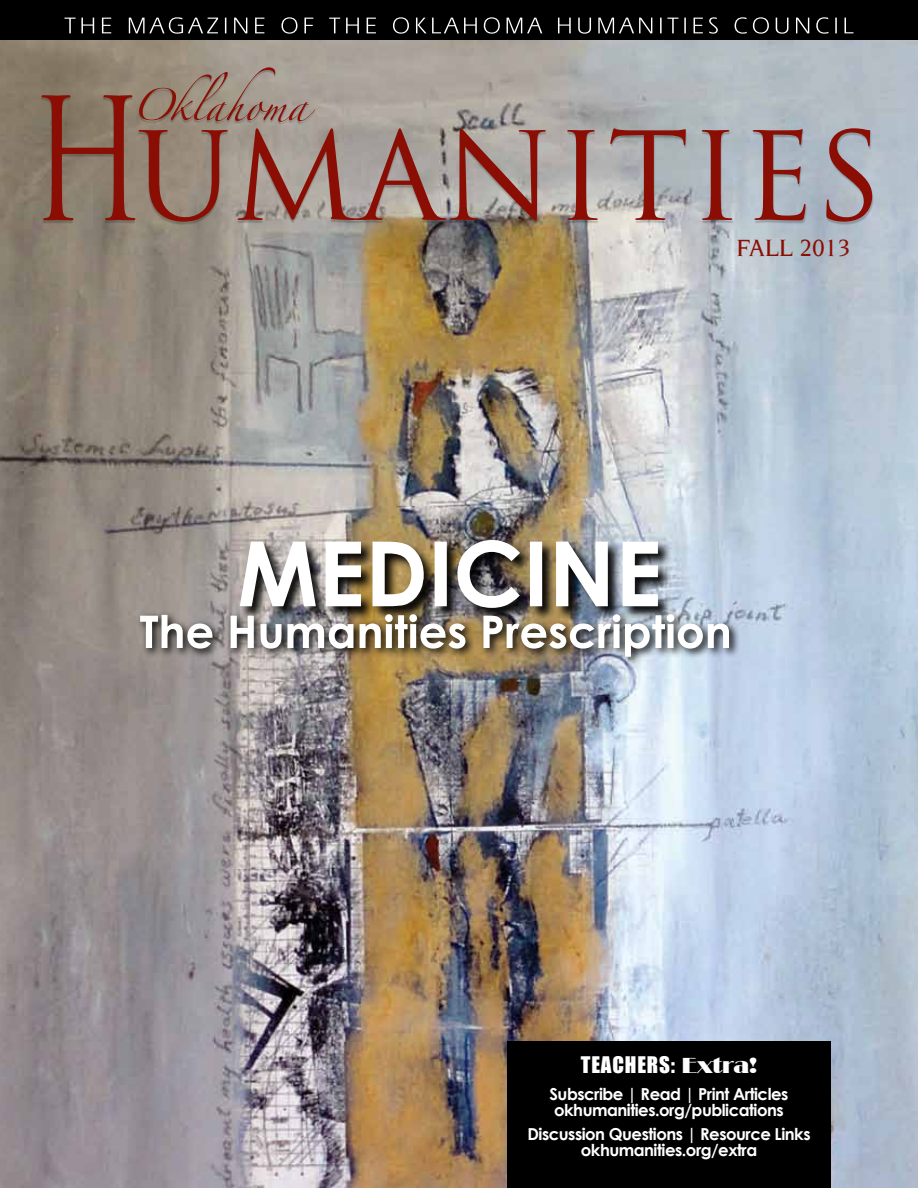
<style>
.page{position:relative;width:918px;height:1188px;background:#fff}
.page>*{position:absolute;margin:0;border:0;box-sizing:border-box;transform-origin:0 0}
.t1{font:500 25.5px "Novarese";color:#8b0e04}
.t2{font:21px "Impact";letter-spacing:.04em;color:#fff}
.t3{font:700 16.5px/16.5px "Century Gothic";letter-spacing:-.03em;color:#fff;text-align:center}
.s1{font-family:"Broadway BT"}
</style>
<div class="page">
<img style="left:0;top:40px;width:918px;height:1148px">
<div style="left:41px;top:69px;width:832px;height:156px;background:#000;opacity:.2"></div>
<svg style="left:567px;top:130px;width:31px;height:90px;background:#a87974"></svg>
<svg style="left:610px;top:128px;width:76px;height:92px;background:#a99493"></svg>
<svg style="left:702px;top:130px;width:30px;height:90px;background:#a1797a"></svg>
<svg style="left:753px;top:129px;width:53px;height:91px;background:#a28488"></svg>
<svg style="left:826px;top:128px;width:46px;height:94px;background:#a38489"></svg>
<svg style="left:42px;top:67px;width:504px;height:155px;background:#9c8177"></svg>
<div style="left:0;top:0;width:918px;height:40px;background:#000"></div>
<svg style="left:65px;top:17px;width:788px;height:17px"></svg>
<div style="left:239px;top:539px;width:433px;height:83px;background:#000;opacity:.95"></div>
<img style="left:240px;top:540px;width:418px;height:68px">
<div style="left:136px;top:610px;width:604px;height:58px;background:#000;opacity:.95"></div>
<img style="left:140px;top:614px;width:589px;height:43px">
<div style="left:507px;top:1041px;width:324px;height:147px;background:#000"></div>
<h1 class="t1" style="left:736px;top:233px;width:116px">FALL 2013</h1>
<p class="t2" style="left:581px;top:1048px;width:178px">TEACHERS: <span class="s1">Extra!</span></p>
<p class="t3" style="left:550px;top:1085px;width:240px;text-align:left">Subscribe | Read | Print Articles okhumanities.org/publications</p>
<p class="t3" style="left:527px;top:1125px;width:285px">Discussion Questions | Resource Links okhumanities.org/extra</p>
</div>
